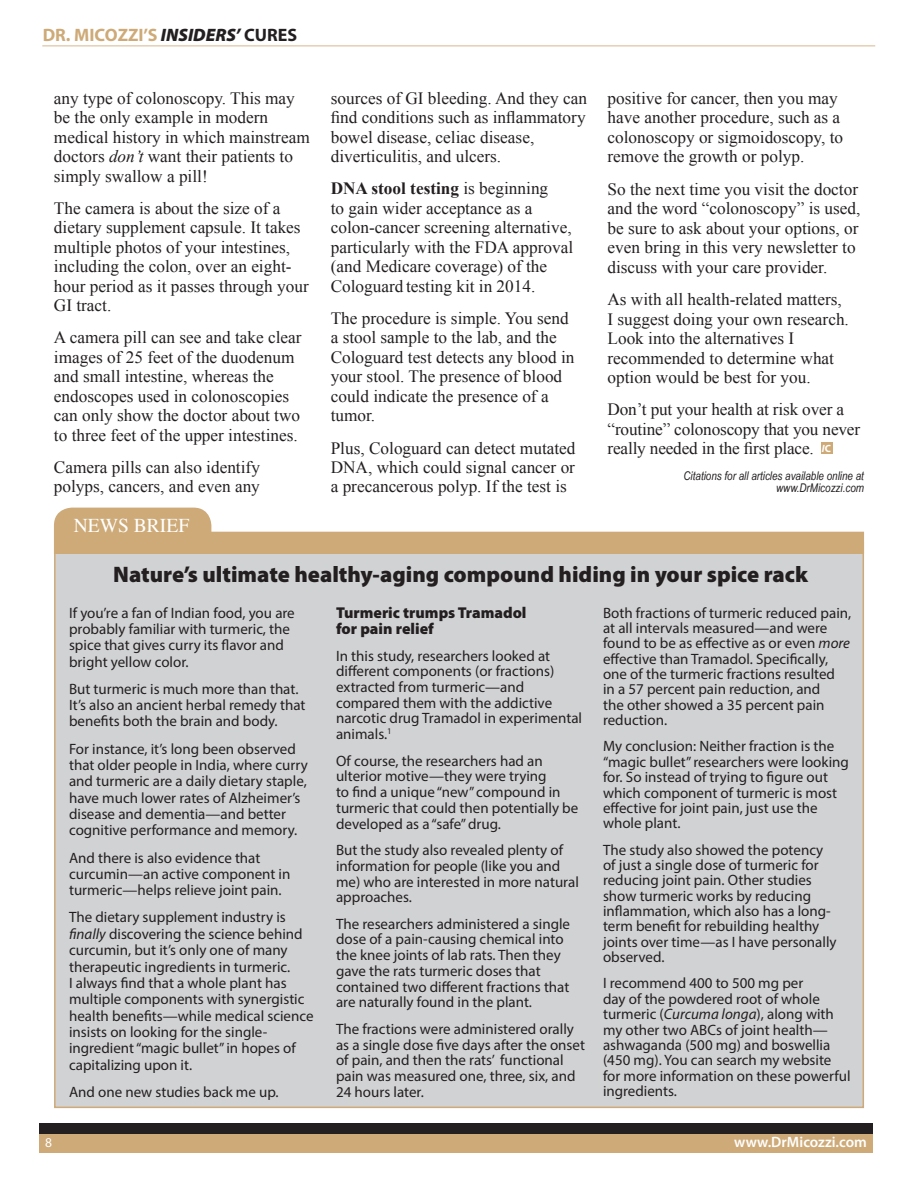
<style>
.page{position:relative;width:918px;height:1188px;background:#fff}
.page>*{position:absolute;margin:0;border:0;box-sizing:border-box;transform-origin:0 0}
.Sidebar_title{font:900 22.5px "Myriad Pro";color:#231f20}
.t1{font:19.5px "Times";color:#fff}
.t2{font:700 18px "Myriad Pro";color:#ceaa78}
.t3{font:17.25px/19.5px "Times New Roman";color:#231f20}
.Subhead{font:900 15.75px/16px "Myriad Pro";color:#231f20}
.Sidebar_Text{font:15px/15.5px "Myriad Pro";color:#231f20}
.t4{font:600 15px "Myriad Pro";color:#fff}
.t5{font:13.5px "Myriad Pro";color:#fff}
.footnote{font:italic 12px/12.6px "Arial Narrow";color:#231f20;text-align:right}
.t6{font:italic 700 10.5px "Myriad Pro";color:#fff}
.s1{font-weight:900;font-style:italic;color:#231f20}
.s2{color:#231f20}
.s3{font-style:italic}
.s4{font-weight:700}
.s5{font-style:normal}
</style>
<div class="page">
<hr style="left:42px;top:45px;width:833px;height:2px;background:#e4d0b4">
<div style="left:39px;top:1128px;width:834px;height:25px;background:#ceaa78"></div>
<div style="left:39px;top:1123px;width:834px;height:11px;background:#231f20"></div>
<div style="left:821px;top:443px;width:12px;height:11px;background:#ceaa78"></div>
<div style="left:54px;top:542px;width:810px;height:566px;background:#d1d2d4;border:2px solid #ceaa78"></div>
<svg style="left:54px;top:508px;width:810px;height:46px"></svg>
<p class="t2" style="left:43px;top:23px;width:256px">DR. MICOZZI’S <span class="s1">INSIDERS’</span> <span class="s2">CURES</span></p>
<p class="t3" style="left:54px;top:88px;width:257px">any type of colonoscopy. This may be the only example in modern medical history in which mainstream doctors <span class="s3">don’t</span> want their patients to simply swallow a pill!</p>
<p class="t3" style="left:54px;top:198px;width:256px">The camera is about the size of a dietary supplement capsule. It takes multiple photos of your intestines, including the colon, over an eight&shy;hour period as it passes through your<br>GI tract.</p>
<p class="t3" style="left:54px;top:328px;width:249px">A camera pill can see and take clear images of 25 feet of the duodenum and small intestine, whereas the endoscopes used in colonoscopies can only show the doctor about two to three feet of the upper intestines.</p>
<p class="t3" style="left:54px;top:457px;width:208px">Camera pills can also identify polyps, cancers, and even any</p>
<p class="t1" style="left:74px;top:507px;width:117px">NEWS BRIEF</p>
<p class="t3" style="left:331px;top:88px;width:258px">sources of GI bleeding. And they can find conditions such as inflammatory bowel disease, celiac disease, diverticulitis, and ulcers.</p>
<p class="t3" style="left:331px;top:179px;width:244px"><span class="s4">DNA stool testing</span> is beginning<br>to gain wider acceptance as a colon-cancer screening alternative, particularly with the FDA approval (and Medicare coverage) of the<br>Cologuard testing kit in 2014.</p>
<p class="t3" style="left:331px;top:308px;width:245px">The procedure is simple. You send a stool sample to the lab, and the<br>Cologuard test detects any blood in your stool. The presence of blood could indicate the presence of a tumor.</p>
<p class="t3" style="left:331px;top:438px;width:246px;text-align:justify">Plus, Cologuard can detect mutated DNA, which could signal cancer or a precancerous polyp. If the test is</p>
<p class="t3" style="left:608px;top:88px;width:237px">positive for cancer, then you may have another procedure, such as a colonoscopy or sigmoidoscopy, to remove the growth or polyp.</p>
<p class="t3" style="left:608px;top:179px;width:254px">So the next time you visit the doctor and the word “colonoscopy” is used, be sure to ask about your options, or even bring in this very newsletter to discuss with your care provider.</p>
<p class="t3" style="left:608px;top:289px;width:243px">As with all health-related matters,<br>I suggest doing your own research.<br>Look into the alternatives I recommended to determine what option would be best for you.</p>
<p class="t3" style="left:608px;top:400px;width:254px">Don’t put your health at risk over a “routine” colonoscopy that you never really needed in the first place.</p>
<p class="footnote" style="left:684px;top:469px;width:182px">Citations for all articles available online at www.DrMicozzi.com</p>
<p class="t6" style="left:822px;top:442px;width:11px">I<span class="s5">C</span></p>
<p class="Sidebar_title" style="left:113px;top:562px;width:696px">Nature’s ultimate healthy-aging compound hiding in your spice rack</p>
<p class="Sidebar_Text" style="left:69px;top:604px;width:227px;line-height:16.4px">If you’re a fan of Indian food, you are probably familiar with turmeric, the spice that gives curry its flavor and bright yellow color.</p>
<p class="Sidebar_Text" style="left:69px;top:680px;width:238px;line-height:16.4px">But turmeric is much more than that.<br>It’s also an ancient herbal remedy that benefits both the brain and body.</p>
<p class="Sidebar_Text" style="left:69px;top:740px;width:240px;line-height:16.4px">For instance, it’s long been observed that older people in India, where curry and turmeric are a daily dietary staple, have much lower rates of Alzheimer’s disease and dementia—and better cognitive performance and memory.</p>
<p class="Sidebar_Text" style="left:69px;top:849px;width:223px;line-height:16.4px">And there is also evidence that curcumin—an active component in turmeric—helps relieve joint pain.</p>
<p class="Sidebar_Text" style="left:69px;top:909px;width:246px;line-height:16.4px">The dietary supplement industry is <span class="s3">finally</span> discovering the science behind curcumin, but it’s only one of many therapeutic ingredients in turmeric.<br>I always find that a whole plant has multiple components with synergistic health benefits—while medical science insists on looking for the single&shy;ingredient “magic bullet” in hopes of capitalizing upon it.</p>
<p class="Sidebar_Text" style="left:69px;top:1084px;width:211px">And one new studies back me up.</p>
<p class="Subhead" style="left:336px;top:605px;width:192px">Turmeric trumps Tramadol for pain relief</p>
<p class="Sidebar_Text" style="left:336px;top:647px;width:248px">In this study, researchers looked at different components (or fractions) extracted from turmeric—and compared them with the addictive narcotic drug Tramadol in experimental animals.<sup>1</sup></p>
<p class="Sidebar_Text" style="left:336px;top:753px;width:244px">Of course, the researchers had an ulterior motive—they were trying<br>to find a unique “new” compound in turmeric that could then potentially be developed as a “safe” drug.</p>
<p class="Sidebar_Text" style="left:336px;top:842px;width:244px">But the study also revealed plenty of information for people (like you and me) who are interested in more natural approaches.</p>
<p class="Sidebar_Text" style="left:336px;top:916px;width:236px">The researchers administered a single dose of a pain-causing chemical into the knee joints of lab rats. Then they gave the rats turmeric doses that contained two different fractions that are naturally found in the plant.</p>
<p class="Sidebar_Text" style="left:336px;top:1021px;width:250px">The fractions were administered orally as a single dose five days after the onset of pain, and then the rats’ functional pain was measured one, three, six, and 24 hours later.</p>
<p class="Sidebar_Text" style="left:603px;top:605px;width:250px">Both fractions of turmeric reduced pain, at all intervals measured—and were found to be as effective as or even <span class="s3">more </span>effective than Tramadol. Specifically, one of the turmeric fractions resulted<br>in a 57 percent pain reduction, and<br>the other showed a 35 percent pain reduction.</p>
<p class="Sidebar_Text" style="left:603px;top:738px;width:247px">My conclusion: Neither fraction is the “magic bullet” researchers were looking for. So instead of trying to figure out which component of turmeric is most effective for joint pain, just use the whole plant.</p>
<p class="Sidebar_Text" style="left:603px;top:842px;width:235px">The study also showed the potency of just a single dose of turmeric for reducing joint pain. Other studies show turmeric works by reducing inflammation, which also has a long&shy;term benefit for rebuilding healthy joints over time—as I have personally observed.</p>
<p class="Sidebar_Text" style="left:603px;top:975px;width:249px">I recommend 400 to 500 mg per<br>day of the powdered root of whole turmeric (<span class="s3">Curcuma longa</span>), along with my other two ABCs of joint health— ashwaganda (500 mg) and boswellia (450 mg). You can search my website for more information on these powerful ingredients.</p>
<p class="t5" style="left:45px;top:1134px;width:8px">8</p>
<p class="t4" style="left:734px;top:1133px;width:134px">www.DrMicozzi.com</p>
</div>
